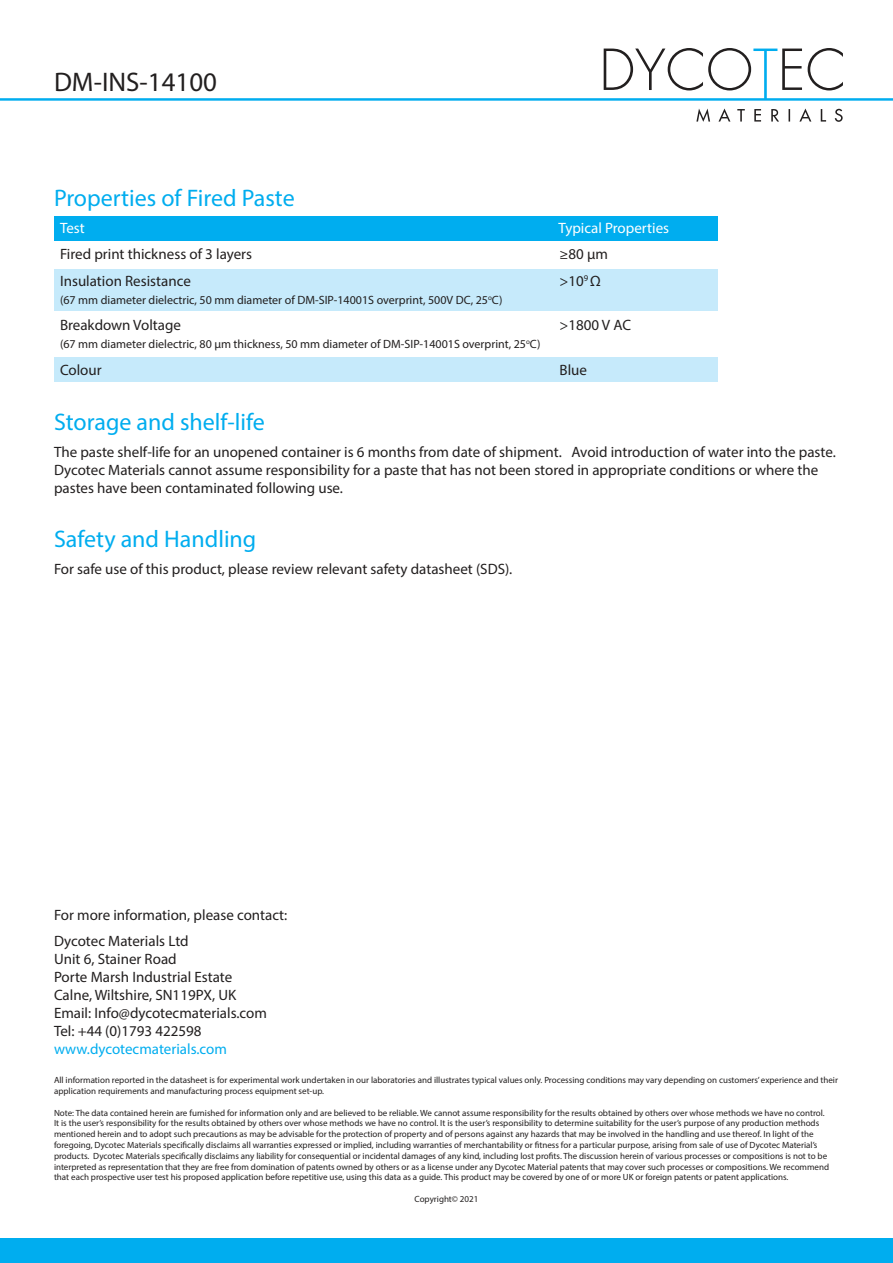
<style>
.page{position:relative;width:893px;height:1263px;background:#fff}
.page>*{position:absolute;margin:0;border:0;box-sizing:border-box;transform-origin:0 0}
.t1{font:27px "Myriad Pro";color:#221f1f}
.t2{font:24px "Myriad Pro";color:#00adef}
.t3{font:15px/18px "Myriad Pro";color:#221f1f}
.t4{font:15px "Myriad Pro";color:#00adef}
.t5{font:15px "Myriad Pro";color:#fff}
.t6{font:12px "Myriad Pro";color:#221f1f}
.t7{font:9px/10.8px "Myriad Pro";color:#221f1f}
</style>
<div class="page">
<div style="left:54px;top:357px;width:663px;height:25px;background:#c6eafb"></div>
<div style="left:54px;top:216px;width:663px;height:24px;background:#00adef"></div>
<div style="left:54px;top:270px;width:663px;height:41px;background:#c6eafb"></div>
<hr style="left:0;top:98px;width:893px;height:3px;background:#00adef">
<svg style="left:696px;top:109px;width:147px;height:13px"></svg>
<svg style="left:604px;top:48px;width:239px;height:51px"></svg>
<div style="left:0;top:1238px;width:893px;height:25px;background:#00adef"></div>
<h1 class="t1" style="left:54px;top:72px;width:165px">DM-INS-14100</h1>
<h2 class="t2" style="left:54px;top:189px;width:242px">Properties of Fired Paste</h2>
<h3 class="t5" style="left:60px;top:222px;width:26px">Test</h3>
<h3 class="t5" style="left:558px;top:222px;width:112px">Typical Properties</h3>
<h3 class="t3" style="left:60px;top:247px;width:194px">Fired print thickness of 3 layers</h3>
<h3 class="t3" style="left:560px;top:247px;width:50px">≥80 µm</h3>
<h3 class="t3" style="left:60px;top:273px;width:132px">Insulation Resistance</h3>
<h3 class="t3" style="left:559px;top:273px;width:43px">&gt;10<sup>9</sup> Ω</h3>
<h3 class="t6" style="left:60px;top:295px;width:444px">(67 mm diameter dielectric, 50 mm diameter of DM-SIP-14001S overprint, 500V DC, 25<sup>o</sup>C)</h3>
<h3 class="t3" style="left:60px;top:318px;width:123px">Breakdown Voltage</h3>
<h3 class="t3" style="left:560px;top:318px;width:73px">&gt;1800 V AC</h3>
<h3 class="t6" style="left:60px;top:340px;width:482px">(67 mm diameter dielectric, 80 µm thickness, 50 mm diameter of DM-SIP-14001S overprint, 25<sup>o</sup>C)</h3>
<h3 class="t3" style="left:60px;top:362px;width:43px">Colour</h3>
<h3 class="t3" style="left:560px;top:362px;width:29px">Blue</h3>
<h2 class="t2" style="left:54px;top:413px;width:212px">Storage and shelf-life</h2>
<p class="t3" style="left:54px;top:444px;width:783px">The paste shelf-life for an unopened container is 6 months from date of shipment. Avoid introduction of water into the paste.<br>Dycotec Materials cannot assume responsibility for a paste that has not been stored in appropriate conditions or where the pastes have been contaminated following use.</p>
<h2 class="t2" style="left:54px;top:530px;width:204px">Safety and Handling</h2>
<h3 class="t3" style="left:54px;top:561px;width:460px">For safe use of this product, please review relevant safety datasheet (SDS).</h3>
<h3 class="t3" style="left:54px;top:903px;width:235px;line-height:26.5px">For more information, please contact:<br>Dycotec Materials Ltd</h3>
<h3 class="t3" style="left:54px;top:951px;width:214px">Unit 6, Stainer Road<br>Porte Marsh Industrial Estate<br>Calne, Wiltshire, SN119PX, UK<br>Email: Info@dycotecmaterials.com<br>Tel: +44 (0)1793 422598</h3>
<h3 class="t4" style="left:54px;top:1043px;width:174px">www.dycotecmaterials.com</h3>
<p class="t7" style="left:54px;top:1075px;width:785px">All information reported in the datasheet is for experimental work undertaken in our laboratories and illustrates typical values only. Processing conditions may vary depending on customers’ experience and their application requirements and manufacturing process equipment set-up.</p>
<p class="t7" style="left:54px;top:1108px;width:777px">Note: The data contained herein are furnished for information only and are believed to be reliable. We cannot assume responsibility for the results obtained by others over whose methods we have no control.<br>It is the user’s responsibility for the results obtained by others over whose methods we have no control. It is the user’s responsibility to determine suitability for the user’s purpose of any production methods mentioned herein and to adopt such precautions as may be advisable for the protection of property and of persons against any hazards that may be involved in the handling and use thereof. In light of the foregoing, Dycotec Materials specifically disclaims all warranties expressed or implied, including warranties of merchantability or fitness for a particular purpose, arising from sale of use of Dycotec Material’s products. Dycotec Materials specifically disclaims any liability for consequential or incidental damages of any kind, including lost profits. The discussion herein of various processes or compositions is not to be interpreted as representation that they are free from domination of patents owned by others or as a license under any Dycotec Material patents that may cover such processes or compositions. We recommend that each prospective user test his proposed application before repetitive use, using this data as a guide. This product may be covered by one of or more UK or foreign patents or patent applications.</p>
<p class="t7" style="left:415px;top:1194px;width:65px">Copyright© 2021</p>
</div>
